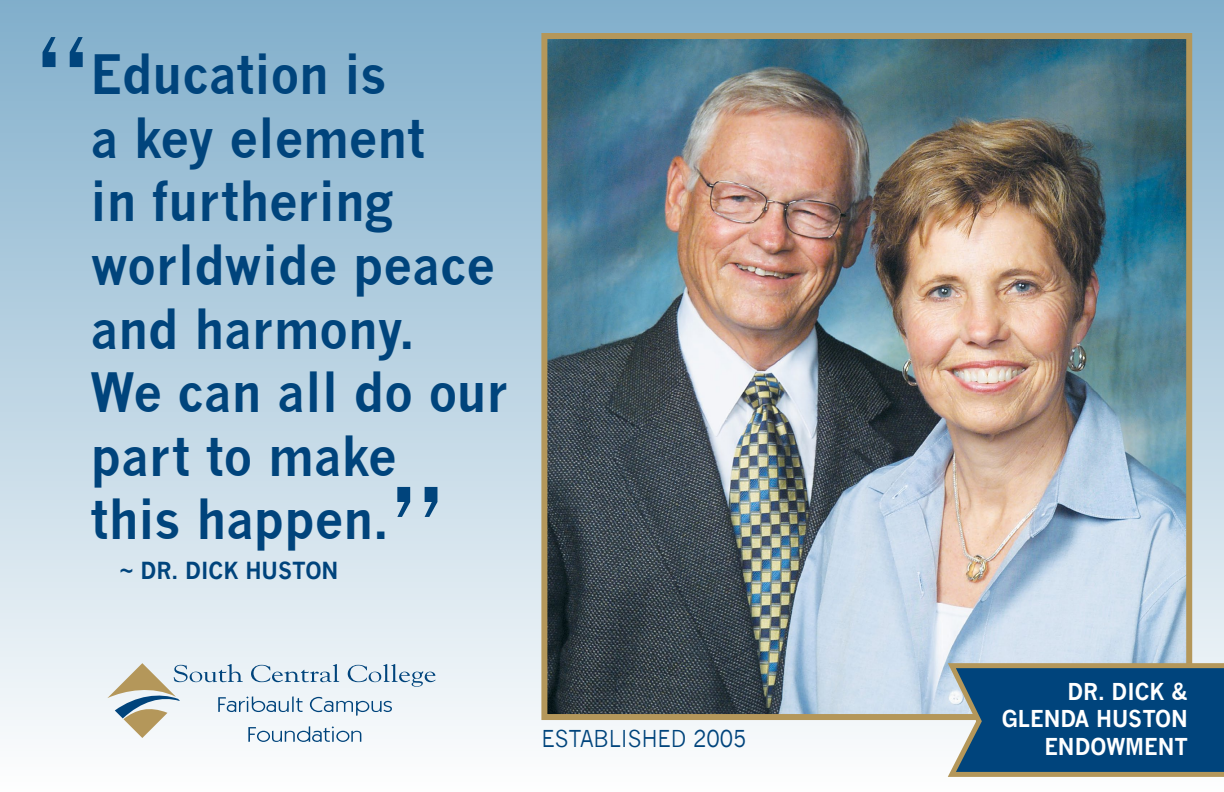
<style>
.page{position:relative;width:1224px;height:792px;background:#fff}
.page>*{position:absolute;margin:0;border:0;box-sizing:border-box;transform-origin:0 0}
.t1{font:700 94px "News Gothic";color:#00447c;scale:.94 1}
.t2{font:700 53px/63.6px "News Gothic";color:#00447c;scale:.94 1}
.t3{font:700 23px "News Gothic";color:#00447c;scale:.94 1}
.t4{font:700 22.7px/27.3px "News Gothic";color:#fff;text-align:right;scale:.94 1}
.t5{font:22.7px "News Gothic";color:#00447c;scale:.94 1}
</style>
<div class="page">
<div style="left:0;top:0;width:1224px;height:791px;background:linear-gradient(to bottom,#81aecb,#fefefe)"></div>
<img style="left:548px;top:40px;width:637px;height:673px">
<div style="left:541px;top:33px;width:651px;height:687px;border:6px solid #b4975a"></div>
<svg style="left:944px;top:659px;width:280px;height:120px;background:#2d6086"></svg>
<svg style="left:107px;top:663px;width:329px;height:79px"></svg>
<h1 class="t1" style="left:35px;top:15px;width:55px">“</h1>
<p class="t2" style="left:91px;top:42px;width:446px">Education is<br>a key element<br>in furthering worldwide peace and harmony.<br>We can all do our part to make<br>this happen.</p>
<h1 class="t1" style="left:390px;top:465px;width:55px">”</h1>
<p class="t3" style="left:120px;top:557px;width:234px">~ DR. DICK HUSTON</p>
<p class="t5" style="left:541px;top:725px;width:220px">ESTABLISHED 2005</p>
<p class="t4" style="left:1002px;top:678px;width:200px">DR. DICK &amp;<br>GLENDA HUSTON<br>ENDOWMENT</p>
</div>
